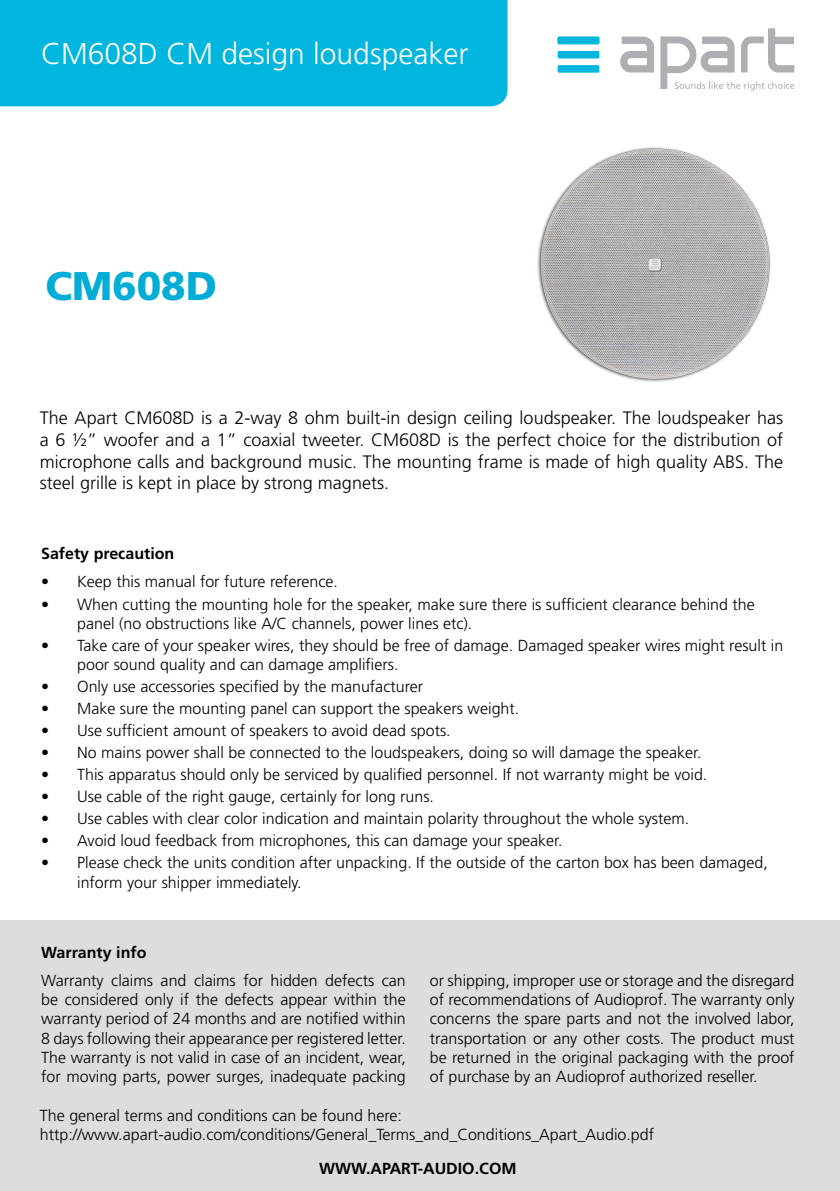
<style>
.page{position:relative;width:840px;height:1191px;background:#fff}
.page>*{position:absolute;margin:0;border:0;box-sizing:border-box;transform-origin:0 0}
.t1{font:900 40px "Frutiger LT Std";color:#00add7}
.t2{font:300 30px "Frutiger LT Std";color:#fff}
.t3{font:300 18px/21.6px "Frutiger LT Std";color:#000;text-align:justify}
.t4{font:300 16px/19.2px "Frutiger LT Std";color:#000}
.t5{font:700 16px "Frutiger LT Std";color:#000}
</style>
<div class="page">
<div style="left:0;top:0;width:507px;height:106px;background:#00b6de"></div>
<svg style="left:620px;top:37px;width:33px;height:36px"></svg>
<div style="left:557px;top:51px;width:42px;height:7px;background:#00b6de;border-radius:2px"></div>
<div style="left:557px;top:37px;width:42px;height:7px;background:#00b6de;border-radius:2px"></div>
<div style="left:557px;top:65px;width:42px;height:8px;background:#00b6de;border-radius:2px"></div>
<svg style="left:660px;top:28px;width:134px;height:63px"></svg>
<div style="left:0;top:921px;width:839px;height:270px;background:#dcddde"></div>
<img style="left:537px;top:147px;width:234px;height:235px">
<h2 class="t2" style="left:41px;top:36px;width:428px">CM608D CM design loudspeaker</h2>
<h1 class="t1" style="left:45px;top:262px;width:173px">CM608D</h1>
<p class="t3" style="left:40px;top:408px;width:744px">The Apart CM608D is a 2-way 8 ohm built-in design ceiling loudspeaker. The loudspeaker has a 6 ½” woofer and a 1” coaxial tweeter. CM608D is the perfect choice for the distribution of microphone calls and background music. The mounting frame is made of high quality ABS. The steel grille is kept in place by strong magnets.</p>
<p class="t5" style="left:41px;top:544px;width:135px">Safety precaution</p>
<p class="t4" style="left:41px;top:572px;width:298px">• Keep this manual for future reference.</p>
<p class="t4" style="left:77px;top:594px;width:678px;text-indent:-36px">• When cutting the mounting hole for the speaker, make sure there is sufficient clearance behind the panel (no obstructions like A/C channels, power lines etc).</p>
<p class="t4" style="left:77px;top:636px;width:707px;text-indent:-36px">• Take care of your speaker wires, they should be free of damage. Damaged speaker wires might result in poor sound quality and can damage amplifiers.</p>
<p class="t4" style="left:41px;top:677px;width:383px">• Only use accessories specified by the manufacturer</p>
<p class="t4" style="left:41px;top:699px;width:479px">• Make sure the mounting panel can support the speakers weight.</p>
<p class="t4" style="left:41px;top:721px;width:411px">• Use sufficient amount of speakers to avoid dead spots.</p>
<p class="t4" style="left:41px;top:743px;width:661px">• No mains power shall be connected to the loudspeakers, doing so will damage the speaker.</p>
<p class="t4" style="left:41px;top:765px;width:667px">• This apparatus should only be serviced by qualified personnel. If not warranty might be void.</p>
<p class="t4" style="left:41px;top:787px;width:394px">• Use cable of the right gauge, certainly for long runs.</p>
<p class="t4" style="left:41px;top:809px;width:649px">• Use cables with clear color indication and maintain polarity throughout the whole system.</p>
<p class="t4" style="left:41px;top:831px;width:522px">• Avoid loud feedback from microphones, this can damage your speaker.</p>
<p class="t4" style="left:77px;top:853px;width:691px;text-indent:-36px">• Please check the units condition after unpacking. If the outside of the carton box has been damaged, inform your shipper immediately.</p>
<p class="t5" style="left:41px;top:942px;width:107px">Warranty info</p>
<p class="t4" style="left:41px;top:971px;width:366px;text-align:justify">Warranty claims and claims for hidden defects can be considered only if the defects appear within the warranty period of 24 months and are notified within 8 days following their appearance per registered letter.<br>The warranty is not valid in case of an incident, wear, for moving parts, power surges, inadequate packing</p>
<p class="t4" style="left:429px;top:971px;width:366px;text-align:justify">or shipping, improper use or storage and the disregard of recommendations of Audioprof. The warranty only concerns the spare parts and not the involved labor, transportation or any other costs. The product must be returned in the original packaging with the proof of purchase by an Audioprof authorized reseller.</p>
<p class="t4" style="left:40px;top:1105px;width:615px">The general terms and conditions can be found here: http://www.apart-audio.com/conditions/General_Terms_and_Conditions_Apart_Audio.pdf</p>
<p class="t5" style="left:319px;top:1159px;width:199px">WWW.APART-AUDIO.COM</p>
</div>
